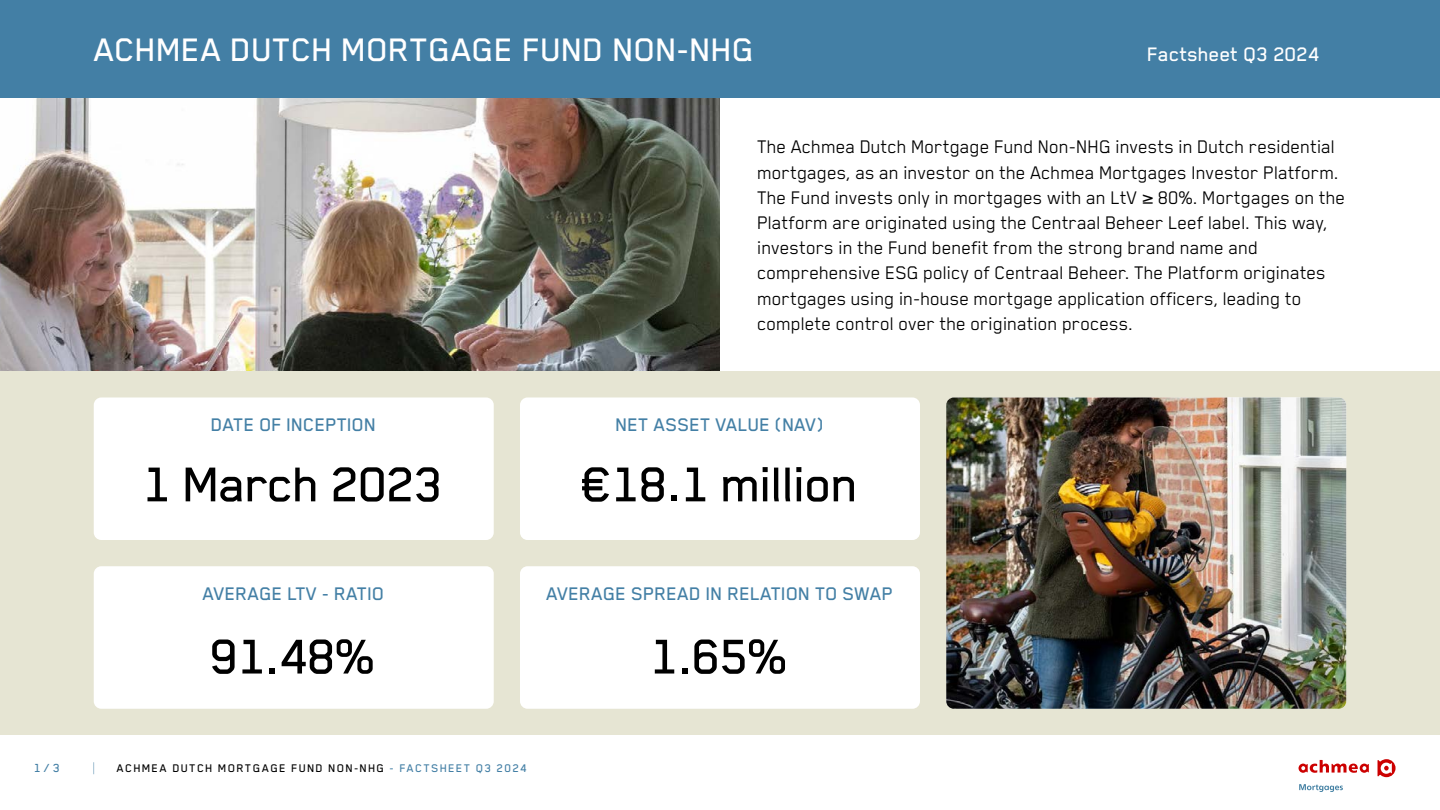
<style>
.page{position:relative;width:1440px;height:810px;background:#fff}
.page>*{position:absolute;margin:0;border:0;box-sizing:border-box;transform-origin:0 0}
.t1{font:500 56.25px "Blender Pro";letter-spacing:-.02em;color:#000}
.t2{font:500 37.5px "Blender Pro";color:#fff}
.t3{font:500 22.5px "Blender Pro";color:#fff}
.t4{font:21px/25.2px "Blender Pro";letter-spacing:-.01em;color:#000}
.t5{font:500 21px "Blender Pro";color:#437fa5}
.t6{font:500 13.5px "Blender Pro";color:#437fa5}
.t7{font:500 12.75px "Blender Pro";letter-spacing:.1em;color:#000}
.s1{color:#437fa5}
</style>
<div class="page">
<svg style="left:1299px;top:759px;width:97px;height:18px"></svg>
<svg style="left:1299px;top:784px;width:44px;height:8px"></svg>
<img style="left:0;top:98px;width:720px;height:273px">
<div style="left:0;top:0;width:1440px;height:98px;background:#437fa5"></div>
<div style="left:0;top:371px;width:1440px;height:364px;background:#e6e5d3"></div>
<div style="left:94px;top:398px;width:400px;height:142px;background:#fff;border-radius:8px"></div>
<div style="left:94px;top:566px;width:400px;height:143px;background:#fff;border-radius:8px"></div>
<img style="left:946px;top:398px;width:400px;height:311px">
<div style="left:520px;top:398px;width:400px;height:142px;background:#fff;border-radius:8px"></div>
<div style="left:520px;top:566px;width:400px;height:143px;background:#fff;border-radius:8px"></div>
<svg style="left:93px;top:762px;width:1px;height:12px"></svg>
<h2 class="t2" style="left:94px;top:29px;width:662px">ACHMEA DUTCH MORTGAGE FUND NON-NHG</h2>
<p class="t3" style="left:1148px;top:42px;width:174px">Factsheet Q3 2024</p>
<p class="t5" style="left:211px;top:413px;width:167px">DATE OF INCEPTION</p>
<h1 class="t1" style="left:144px;top:454px;width:302px">1 March 2023</h1>
<p class="t5" style="left:203px;top:582px;width:183px">AVERAGE LTV - RATIO</p>
<h1 class="t1" style="left:211px;top:627px;width:167px">91.48%</h1>
<p class="t4" style="left:758px;top:134px;width:590px">The Achmea Dutch Mortgage Fund Non-NHG invests in Dutch residential mortgages, as an investor on the Achmea Mortgages Investor Platform.<br>The Fund invests only in mortgages with an LtV ≥ 80%. Mortgages on the Platform are originated using the Centraal Beheer Leef label. This way, investors in the Fund benefit from the strong brand name and comprehensive ESG policy of Centraal Beheer. The Platform originates mortgages using in-house mortgage application officers, leading to complete control over the origination process.</p>
<p class="t5" style="left:616px;top:413px;width:210px">NET ASSET VALUE (NAV)</p>
<h1 class="t1" style="left:581px;top:454px;width:280px">€18.1 million</h1>
<p class="t5" style="left:547px;top:582px;width:348px">AVERAGE SPREAD IN RELATION TO SWAP</p>
<h1 class="t1" style="left:651px;top:627px;width:140px">1.65%</h1>
<p class="t6" style="left:34px;top:761px;width:27px">1 / 3</p>
<p class="t7" style="left:117px;top:762px;width:412px">ACHMEA DUTCH MORTGAGE FUND NON-NHG <span class="s1">- FACTSHEET Q3 2024</span></p>
</div>
